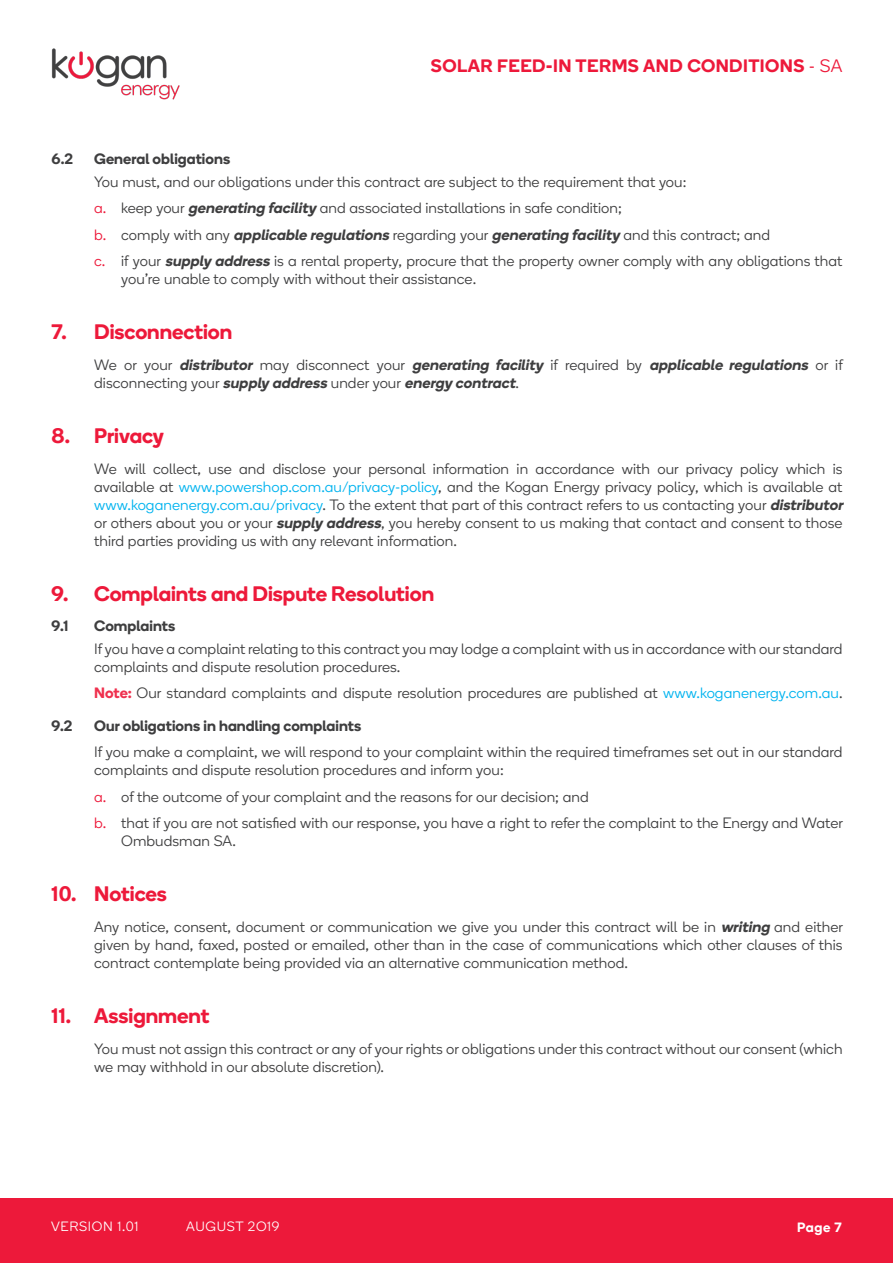
<style>
.page{position:relative;width:893px;height:1263px;background:#fff}
.page>*{position:absolute;margin:0;border:0;box-sizing:border-box;transform-origin:0 0}
.heading_line{font:600 21px "Boing";color:#ed193a}
.t1{font:600 18px "Boing";letter-spacing:.025em;color:#ed193a}
.indent_10mm_para{font:300 15px/18px "Boing";letter-spacing:.005em;color:#3e3e3f}
.indent_10mm_para-2{font:italic 600 15px/18px "Boing";color:#3e3e3f}
.sub_sub{font:300 15px "Boing";letter-spacing:.005em;color:#3e3e3f}
.sub_sub-2{font:600 15px "Boing";letter-spacing:.005em;color:#3e3e3f}
.t2{font:300 13.5px "Boing";letter-spacing:.05em;color:#fff}
.t3{font:600 13.5px "Boing";color:#fff}
.s1{font-weight:300}
.s2{color:#ed193a}
.s3{font-weight:600;font-style:italic}
.s4{font-weight:300;font-style:normal}
.s5{color:#00b3ef}
.s6{font-weight:600;color:#ef304e}
</style>
<div class="page">
<div style="left:0;top:1198px;width:893px;height:65px;background:#ed193a"></div>
<img style="left:51px;top:48px;width:129px;height:52px">
<p class="t1" style="left:431px;top:54px;width:413px">SOLAR FEED-IN TERMS AND CONDITIONS <span class="s1">- SA</span></p>
<p class="sub_sub-2" style="left:52px;top:149px;width:23px">6.2</p>
<p class="sub_sub-2" style="left:94px;top:149px;width:138px">General obligations</p>
<p class="indent_10mm_para" style="left:94px;top:172px;width:594px">You must, and our obligations under this contract are subject to the requirement that you:</p>
<p class="indent_10mm_para" style="left:94px;top:199px;width:529px"><span class="s2">a.</span> keep your <span class="s3">generating facility</span> and associated installations in safe condition;</p>
<p class="indent_10mm_para" style="left:94px;top:225px;width:677px"><span class="s2">b.</span> comply with any <span class="s3">applicable regulations</span> regarding your <span class="s3">generating facility</span> and this contract; and</p>
<p class="indent_10mm_para" style="left:121px;top:252px;width:723px;text-indent:-27px"><span class="s2">c.</span> if your <span class="s3">supply address</span> is a rental property, procure that the property owner comply with any obligations that you’re unable to comply with without their assistance.</p>
<p class="heading_line" style="left:52px;top:317px;width:182px">7. Disconnection</p>
<p class="indent_10mm_para-2" style="left:94px;top:355px;width:750px"><span class="s4">W e o r y o u r</span> distributor <span class="s4">m a y d i s c o n n e c t y o u r</span> generating facility <span class="s4">i f r e q u i r e d b y</span> applicable regulations <span class="s4">o r i f d i s c o n n e c t i n g y o u r</span> supply address <span class="s4">u n d e r y o u r</span> energy contract<span class="s4">.</span></p>
<p class="heading_line" style="left:52px;top:421px;width:114px">8. Privacy</p>
<p class="indent_10mm_para" style="left:94px;top:459px;width:754px">We will collect, use and disclose your personal information in accordance with our privacy policy which is available at <span class="s5">www.powershop.com.au/privacy-policy</span>, and the Kogan Energy privacy policy, which is available at <span class="s5">www.koganenergy.com.au/privacy</span>. To the extent that part of this contract refers to us contacting your <span class="s3">distributor </span>or others about you or your <span class="s3">supply address</span>, you hereby consent to us making that contact and consent to those third parties providing us with any relevant information.</p>
<p class="heading_line" style="left:52px;top:579px;width:384px">9. Complaints and Dispute Resolution</p>
<p class="sub_sub-2" style="left:52px;top:616px;width:18px">9.1</p>
<p class="sub_sub-2" style="left:94px;top:616px;width:83px">Complaints</p>
<p class="indent_10mm_para" style="left:94px;top:639px;width:750px">If you have a complaint relating to this contract you may lodge a complaint with us in accordance with our standard complaints and dispute resolution procedures.</p>
<p class="sub_sub" style="left:94px;top:684px;width:750px"><span class="s6">Note:</span> Our standard complaints and dispute resolution procedures are published at <span class="s5">www.koganenergy.com.au</span>.</p>
<p class="sub_sub-2" style="left:52px;top:715px;width:22px">9.2</p>
<p class="sub_sub-2" style="left:94px;top:715px;width:269px">Our obligations in handling complaints</p>
<p class="indent_10mm_para" style="left:94px;top:743px;width:750px">If you make a complaint, we will respond to your complaint within the required timeframes set out in our standard complaints and dispute resolution procedures and inform you:</p>
<p class="indent_10mm_para" style="left:94px;top:787px;width:496px"><span class="s2">a.</span> of the outcome of your complaint and the reasons for our decision; and</p>
<p class="indent_10mm_para" style="left:121px;top:814px;width:723px;text-indent:-27px"><span class="s2">b.</span> that if you are not satisfied with our response, you have a right to refer the complaint to the Energy and Water<br>Ombudsman SA.</p>
<p class="heading_line" style="left:52px;top:879px;width:117px">10. Notices</p>
<p class="indent_10mm_para" style="left:94px;top:917px;width:750px;text-align:justify">Any notice, consent, document or communication we give you under this contract will be in <span class="s3">writing</span> and either given by hand, faxed, posted or emailed, other than in the case of communications which other clauses of this contract contemplate being provided via an alternative communication method.</p>
<p class="heading_line" style="left:52px;top:1001px;width:159px">11. Assignment</p>
<p class="indent_10mm_para" style="left:94px;top:1039px;width:750px">You must not assign this contract or any of your rights or obligations under this contract without our consent (which we may withhold in our absolute discretion).</p>
<p class="t2" style="left:51px;top:1218px;width:89px">VERSION 1.01</p>
<p class="t2" style="left:186px;top:1218px;width:95px">AUGUST 2O19</p>
<p class="t3" style="left:797px;top:1218px;width:46px">Page 7</p>
</div>
